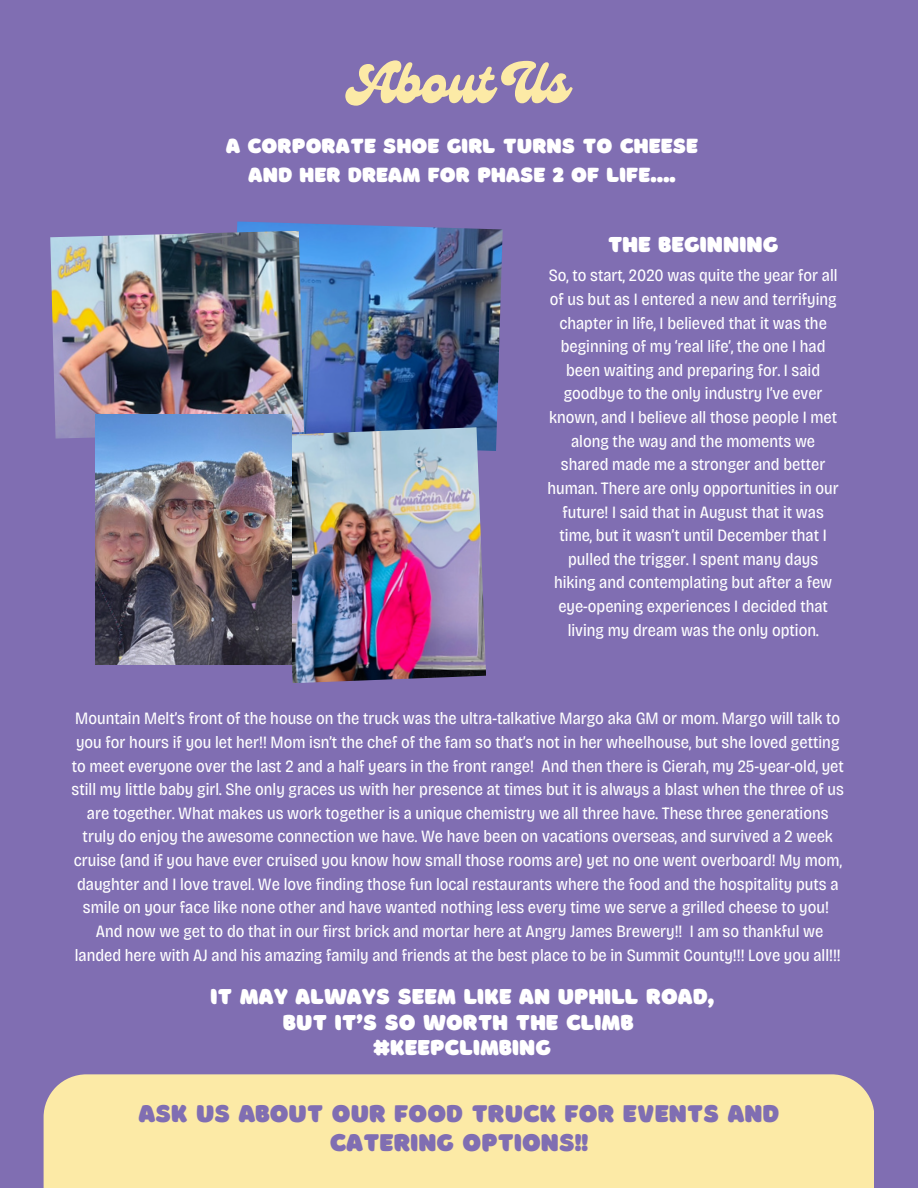
<style>
.page{position:relative;width:918px;height:1188px;background:#806eb2}
.page>*{position:absolute;margin:0;border:0;box-sizing:border-box;transform-origin:0 0}
.t1{font:57px "Genty";color:#fceaa6}
.t2{font:25.2px/28.3px "Borsok";color:#806eb2;text-align:center}
.t3{font:22.65px "Borsok";color:#fff}
.t4{font:22.5px/25.8px "Borsok";color:#fff;text-align:center}
.t5{font:21.45px/29.2px "Borsok";color:#fff;text-align:center}
.t6{font:semi-condensed 17.25px/23.7px "Bricolage Grotesque 18 pt";color:#fff;text-align:center}
</style>
<div class="page">
<div style="left:44px;top:1074px;width:830px;height:114px;background:#fceaa6"></div>
<img style="left:237px;top:221px;width:266px;height:230px">
<img style="left:50px;top:231px;width:254px;height:208px">
<img style="left:283px;top:427px;width:203px;height:256px">
<img style="left:95px;top:415px;width:197px;height:249px">
<p class="t1" style="left:347px;top:50px;width:223px">About Us</p>
<p class="t5" style="left:226px;top:131px;width:474px">A CORPORATE SHOE GIRL TURNS TO CHEESE<br>AND HER DREAM FOR PHASE 2 OF LIFE….</p>
<p class="t3" style="left:608px;top:231px;width:172px">THE BEGINNING</p>
<p class="t6" style="left:547px;top:264px;width:293px">So, to start, 2020 was quite the year for all of us but as I entered a new and terrifying chapter in life, I believed that it was the beginning of my ‘real life’, the one I had been waiting and preparing for. I said goodbye to the only industry I’ve ever known, and I believe all those people I met along the way and the moments we shared made me a stronger and better human. There are only opportunities in our future! I said that in August that it was time, but it wasn’t until December that I pulled the trigger. I spent many days hiking and contemplating but after a few eye-opening experiences I decided that living my dream was the only option.</p>
<p class="t6" style="left:72px;top:707px;width:774px">Mountain Melt’s front of the house on the truck was the ultra-talkative Margo aka GM or mom. Margo will talk to you for hours if you let her!! Mom isn’t the chef of the fam so that’s not in her wheelhouse, but she loved getting to meet everyone over the last 2 and a half years in the front range! And then there is Cierah, my 25-year-old, yet still my little baby girl. She only graces us with her presence at times but it is always a blast when the three of us are together. What makes us work together is a unique chemistry we all three have. These three generations truly do enjoy the awesome connection we have. We have been on vacations overseas, and survived a 2 week cruise (and if you have ever cruised you know how small those rooms are) yet no one went overboard! My mom, daughter and I love travel. We love finding those fun local restaurants where the food and the hospitality puts a smile on your face like none other and have wanted nothing less every time we serve a grilled cheese to you!</p>
<h3 class="t6" style="left:75px;top:919px;width:767px">And now we get to do that in our first brick and mortar here at Angry James Brewery!! I am so thankful we landed here with AJ and his amazing family and friends at the best place to be in Summit County!!! Love you all!!!</h3>
<p class="t4" style="left:210px;top:983px;width:505px">IT MAY ALWAYS SEEM LIKE AN UPHILL ROAD,<br>BUT IT’S SO WORTH THE CLIMB #KEEPCLIMBING</p>
<h2 class="t2" style="left:139px;top:1099px;width:642px">ASK US ABOUT OUR FOOD TRUCK FOR EVENTS AND<br>CATERING OPTIONS!!</h2>
</div>
